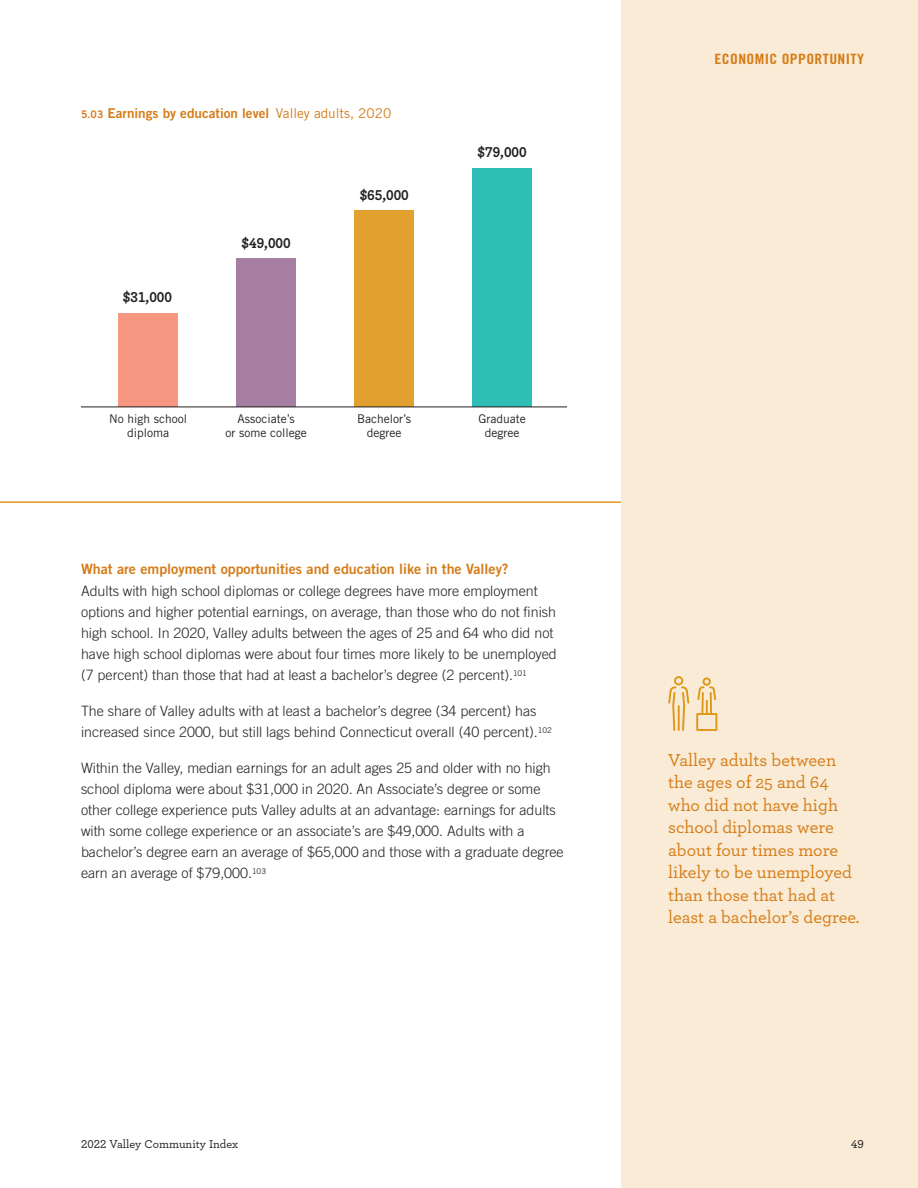
<style>
.page{position:relative;width:918px;height:1188px;background:#fff}
.page>*{position:absolute;margin:0;border:0;box-sizing:border-box;transform-origin:0 0}
.Callout{font:500 18px/22.5px "Archer";color:#d57c18}
.t1{font:700 15px "Archer";color:#231f20;scale:.95 1}
.Body{font:300 14.25px/21px "Trade Gothic LT Std";color:#231f20}
.Subheading{font:14.25px "Trade Gothic LT Std Bd 2";color:#d57c18}
.t2{font:14.25px "Trade Gothic LT Std Bd Cn 20";letter-spacing:.025em;color:#d57c18;scale:1.1 1}
.Chart_Title{font:13.5px "Trade Gothic LT Std Bd 2";color:#d57c18}
.t3{font:12px/14.4px "Trade Gothic LT Std";color:#231f20;text-align:center}
.t4{font:500 12px "Archer";color:#231f20}
.s1{font-size:10.5px}
.s2{font-family:"Trade Gothic LT Std"}
</style>
<div class="page">
<div style="left:621px;top:0;width:297px;height:1188px;background:#f9ebd5"></div>
<hr style="left:0;top:501px;width:621px;height:2px;background:#df9717">
<svg style="left:668px;top:676px;width:21px;height:55px"></svg>
<svg style="left:696px;top:677px;width:21px;height:54px"></svg>
<div style="left:472px;top:168px;width:60px;height:239px;background:#2ebeb6"></div>
<div style="left:354px;top:211px;width:60px;height:196px;background:#e2a02f"></div>
<div style="left:236px;top:259px;width:60px;height:148px;background:#a57ea1"></div>
<div style="left:118px;top:313px;width:60px;height:94px;background:#f59781"></div>
<hr style="left:81px;top:407px;width:486px;height:1px;background:#231f20">
<p class="Chart_Title" style="left:81px;top:105px;width:312px"><span class="s1">5.03</span> Earnings by education level <span class="s2">Valley adults, 2020</span></p>
<p class="t1" style="left:123px;top:286px;width:53px">$31,000</p>
<p class="t1" style="left:242px;top:231px;width:53px">$49,000</p>
<p class="t1" style="left:360px;top:183px;width:53px">$65,000</p>
<p class="t1" style="left:478px;top:141px;width:53px">$79,000</p>
<p class="t3" style="left:109px;top:411px;width:79px">No high school diploma</p>
<p class="t3" style="left:479px;top:411px;width:49px">Graduate degree</p>
<p class="t3" style="left:226px;top:411px;width:83px">Associate’s<br>or some college</p>
<p class="t3" style="left:357px;top:411px;width:56px">Bachelor’s degree</p>
<p class="t2" style="left:715px;top:51px;width:137px">ECONOMIC OPPORTUNITY</p>
<p class="Subheading" style="left:81px;top:560px;width:429px">What are employment opportunities and education like in the Valley?</p>
<p class="Body" style="left:81px;top:581px;width:477px">Adults with high school diplomas or college degrees have more employment options and higher potential earnings, on average, than those who do not finish high school. In 2020, Valley adults between the ages of 25 and 64 who did not have high school diplomas were about four times more likely to be unemployed (7 percent) than those that had at least a bachelor’s degree (2 percent).<sup>101</sup></p>
<p class="Body" style="left:81px;top:701px;width:473px">The share of Valley adults with at least a bachelor’s degree (34 percent) has increased since 2000, but still lags behind Connecticut overall (40 percent).<sup>102</sup></p>
<p class="Body" style="left:81px;top:758px;width:484px">Within the Valley, median earnings for an adult ages 25 and older with no high school diploma were about $31,000 in 2020. An Associate’s degree or some other college experience puts Valley adults at an advantage: earnings for adults with some college experience or an associate’s are $49,000. Adults with a bachelor’s degree earn an average of $65,000 and those with a graduate degree earn an average of $79,000.<sup>103</sup></p>
<p class="Callout" style="left:668px;top:747px;width:193px">Valley adults between the ages of 25 and 64 who did not have high school diplomas were about four times more likely to be unemployed than those that had at least a bachelor’s degree.</p>
<p class="t4" style="left:81px;top:1135px;width:159px">2022 Valley Community Index</p>
<p class="t4" style="left:851px;top:1135px;width:14px">49</p>
</div>
